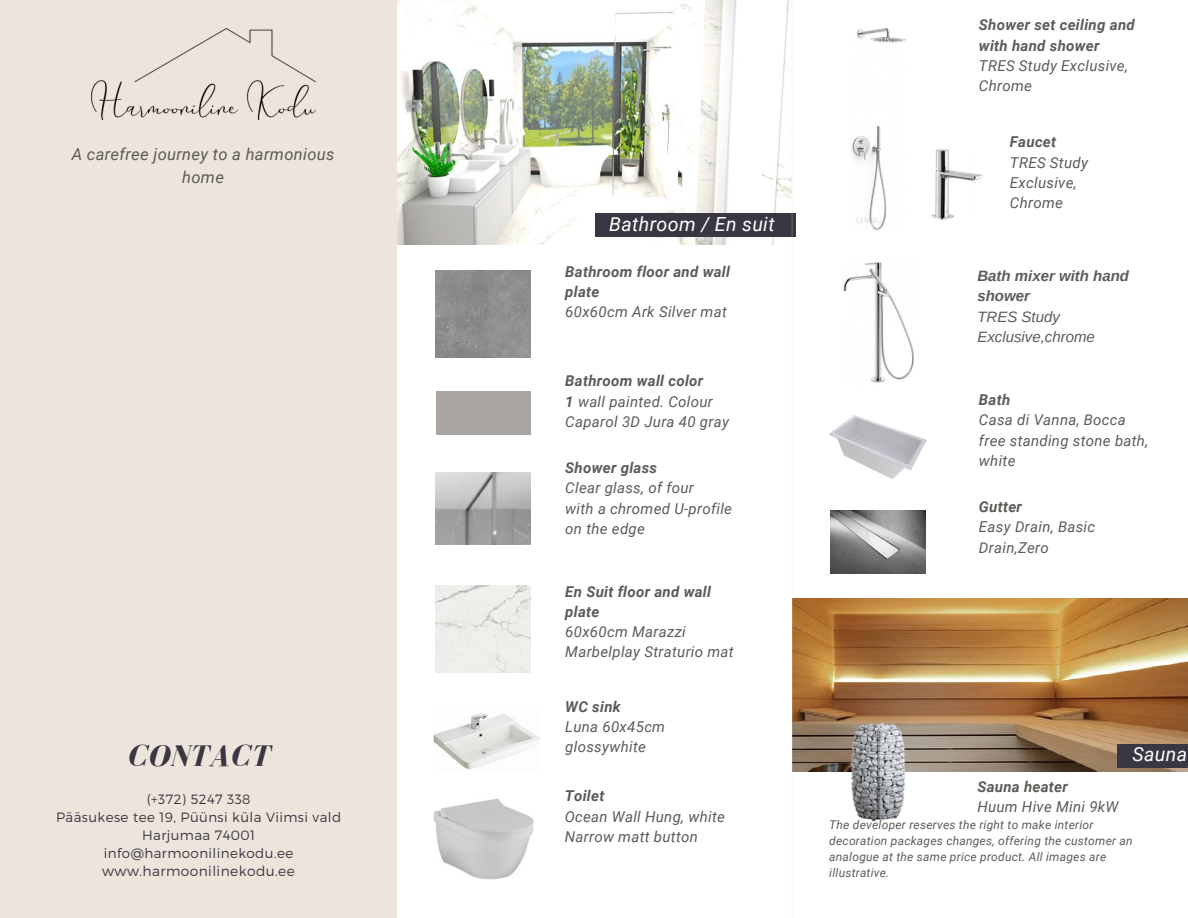
<style>
.page{position:relative;width:1188px;height:918px;background:#fff}
.page>*{position:absolute;margin:0;border:0;box-sizing:border-box;transform-origin:0 0}
.t1{font:italic 700 30.75px "Bodoni FLF";letter-spacing:.02em;color:#3a3743}
.t2{font:italic 19.5px "Roboto";letter-spacing:.02em;color:#fff}
.t3{font:italic 16.5px/22.5px "Roboto";letter-spacing:.02em;color:#5c5b57;text-align:center}
.t4{font:italic 15px/20.2px "Roboto";letter-spacing:.02em;color:#5c5b57}
.t5{font:italic 700 15px/20.2px "Roboto";letter-spacing:.02em;color:#5c5b57}
.t6{font:italic 15px/20.2px "Arimo";color:#5c5b57}
.t7{font:italic 700 15px/20.2px "Arimo";color:#5c5b57}
.t8{font:300 13.8px "Montserrat";letter-spacing:.03em;color:#3a3743}
.t9{font:300 13.5px/18px "Montserrat";letter-spacing:.03em;color:#3a3743;text-align:center}
.t10{font:italic 12px/16px "Roboto";letter-spacing:.02em;color:#5c5b57}
.s1{font-weight:700}
</style>
<div class="page">
<div style="left:0;top:0;width:397px;height:918px;background:#ede4db"></div>
<img style="left:831px;top:510px;width:94px;height:63px">
<img style="left:433px;top:713px;width:107px;height:57px">
<img style="left:433px;top:799px;width:100px;height:81px">
<img style="left:843px;top:262px;width:71px;height:121px">
<img style="left:793px;top:598px;width:395px;height:173px">
<img style="left:835px;top:704px;width:86px;height:118px">
<img style="left:829px;top:415px;width:97px;height:63px">
<img style="left:852px;top:29px;width:53px;height:201px">
<img style="left:931px;top:150px;width:52px;height:69px">
<img style="left:397px;top:0;width:395px;height:244px">
<img style="left:436px;top:271px;width:94px;height:86px">
<div style="left:436px;top:392px;width:95px;height:43px;background:#a9a6a1"></div>
<img style="left:436px;top:472px;width:94px;height:72px">
<img style="left:436px;top:586px;width:94px;height:87px">
<div style="left:595px;top:214px;width:200px;height:23px;background:#3a3743"></div>
<div style="left:1118px;top:744px;width:70px;height:23px;background:#3a3743"></div>
<hr style="left:792px;top:0;width:1px;height:918px;background:#ede4db">
<img style="left:92px;top:29px;width:224px;height:91px">
<p class="t3" style="left:72px;top:143px;width:264px">A carefree journey to a harmonious home</p>
<p class="t1" style="left:128px;top:739px;width:144px">CONTACT</p>
<p class="t9" style="left:147px;top:789px;width:105px">(+372) 5247 338</p>
<p class="t9" style="left:56px;top:807px;width:287px">Pääsukese tee 19, Püünsi küla Viimsi vald<br>Harjumaa 74001</p>
<p class="t9" style="left:104px;top:843px;width:191px">info@harmoonilinekodu.ee</p>
<p class="t8" style="left:102px;top:862px;width:194px">www.harmoonilinekodu.ee</p>
<p class="t2" style="left:609px;top:213px;width:167px">Bathroom / En suit</p>
<p class="t5" style="left:565px;top:262px;width:166px">Bathroom floor and wall plate</p>
<p class="t4" style="left:565px;top:302px;width:163px">60x60cm Ark Silver mat</p>
<p class="t5" style="left:565px;top:371px;width:139px">Bathroom wall color</p>
<p class="t4" style="left:565px;top:391px;width:149px"><span class="s1">1</span> wall painted. Colour</p>
<p class="t4" style="left:565px;top:412px;width:165px">Caparol 3D Jura 40 gray</p>
<p class="t5" style="left:565px;top:458px;width:93px">Shower glass</p>
<p class="t4" style="left:565px;top:478px;width:130px">Clear glass, of four</p>
<p class="t4" style="left:565px;top:498px;width:168px">with a chromed U-profile on the edge</p>
<p class="t5" style="left:565px;top:581px;width:147px">En Suit floor and wall plate</p>
<p class="t4" style="left:565px;top:622px;width:122px">60x60cm Marazzi</p>
<p class="t4" style="left:565px;top:642px;width:170px">Marbelplay Straturio mat</p>
<p class="t5" style="left:565px;top:696px;width:57px">WC sink</p>
<p class="t4" style="left:565px;top:717px;width:101px">Luna 60x45cm glossywhite</p>
<p class="t5" style="left:565px;top:786px;width:41px">Toilet</p>
<p class="t4" style="left:565px;top:806px;width:162px">Ocean Wall Hung, white</p>
<p class="t4" style="left:565px;top:827px;width:135px">Narrow matt button</p>
<p class="t5" style="left:979px;top:15px;width:157px">Shower set ceiling and with hand shower</p>
<p class="t4" style="left:979px;top:56px;width:151px">TRES Study Exclusive,</p>
<p class="t4" style="left:979px;top:76px;width:55px">Chrome</p>
<p class="t5" style="left:1010px;top:132px;width:48px">Faucet</p>
<p class="t4" style="left:1010px;top:152px;width:80px">TRES Study<br>Exclusive,</p>
<p class="t4" style="left:1010px;top:193px;width:55px">Chrome</p>
<p class="t7" style="left:977px;top:266px;width:153px">Bath mixer with hand shower</p>
<p class="t6" style="left:977px;top:306px;width:119px">TRES Study<br>Exclusive,chrome</p>
<p class="t5" style="left:979px;top:390px;width:33px">Bath</p>
<p class="t4" style="left:979px;top:410px;width:148px">Casa di Vanna, Bocca</p>
<p class="t4" style="left:979px;top:430px;width:171px">free standing stone bath, white</p>
<p class="t5" style="left:979px;top:497px;width:44px">Gutter</p>
<p class="t4" style="left:979px;top:517px;width:118px">Easy Drain, Basic<br>Drain,Zero</p>
<p class="t5" style="left:977px;top:777px;width:92px">Sauna heater</p>
<p class="t4" style="left:977px;top:797px;width:143px">Huum Hive Mini 9kW</p>
<p class="t2" style="left:1132px;top:743px;width:56px">Sauna</p>
<p class="t10" style="left:829px;top:817px;width:305px">The developer reserves the right to make interior decoration packages changes, offering the customer an analogue at the same price product. All images are illustrative.</p>
</div>
